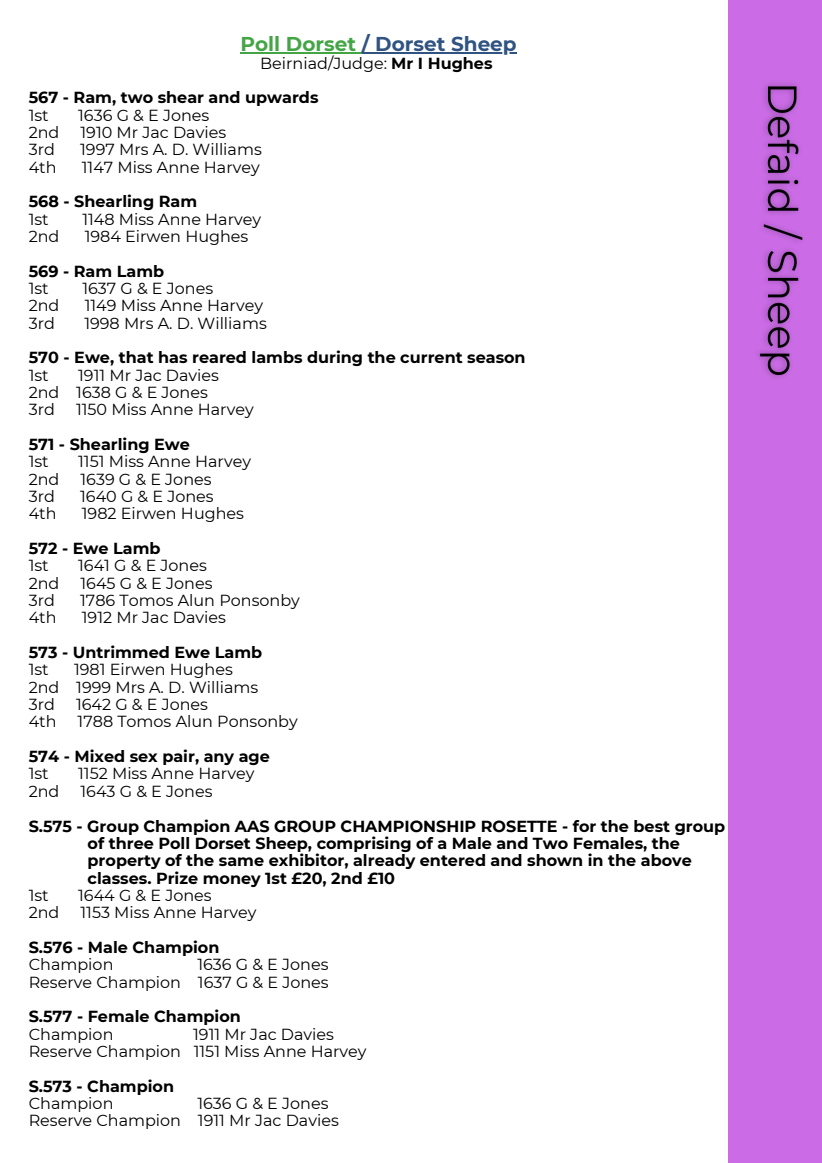
<style>
.page{position:relative;width:822px;height:1163px;background:#fff}
.page>*{position:absolute;margin:0;border:0;box-sizing:border-box;transform-origin:0 0}
.t1{font:700 20px "Montserrat";color:#305382}
.t2{font:16px/34.6px "Montserrat";color:#000}
.t3{font:700 16px/34.6px "Montserrat";color:#000}
.s1{color:#44a546}
.s2{font-weight:700}
.s3{font-weight:400}
</style>
<div class="page">
<div style="left:729px;top:0;width:93px;height:1162px;background:#cb6ce6"></div>
<img style="left:758px;top:83px;width:45px;height:295px">
<hr style="left:240px;top:52px;width:122px;height:2px;background:#44a546">
<hr style="left:362px;top:52px;width:155px;height:2px;background:#305382">
<p class="t1" style="left:240px;top:32px;width:278px"><span class="s1">Poll Dorset</span> / Dorset Sheep</p>
<p class="t2" style="left:260px;top:45px;width:234px">Beirniad/Judge: <span class="s2">Mr I Hughes</span></p>
<p class="t3" style="left:29px;top:80px;width:291px">567 - Ram, two shear and upwards</p>
<p class="t2" style="left:29px;top:97px;width:22px">1st</p>
<p class="t2" style="left:78px;top:97px;width:133px">1636 G &amp; E Jones</p>
<p class="t2" style="left:29px;top:115px;width:32px">2nd</p>
<p class="t2" style="left:80px;top:115px;width:147px">1910 Mr Jac Davies</p>
<p class="t2" style="left:29px;top:132px;width:28px">3rd</p>
<p class="t2" style="left:80px;top:132px;width:183px">1997 Mrs A. D. Williams</p>
<p class="t2" style="left:29px;top:149px;width:29px">4th</p>
<p class="t2" style="left:82px;top:149px;width:180px">1147 Miss Anne Harvey</p>
<p class="t3" style="left:29px;top:184px;width:170px">568 - Shearling Ram</p>
<p class="t2" style="left:29px;top:201px;width:22px">1st</p>
<p class="t2" style="left:82px;top:201px;width:180px">1148 Miss Anne Harvey</p>
<p class="t2" style="left:29px;top:219px;width:32px">2nd</p>
<p class="t2" style="left:85px;top:219px;width:165px">1984 Eirwen Hughes</p>
<p class="t3" style="left:29px;top:253px;width:137px">569 - Ram Lamb</p>
<p class="t2" style="left:29px;top:271px;width:22px">1st</p>
<p class="t2" style="left:82px;top:271px;width:132px">1637 G &amp; E Jones</p>
<p class="t2" style="left:29px;top:288px;width:32px">2nd</p>
<p class="t2" style="left:85px;top:288px;width:180px">1149 Miss Anne Harvey</p>
<p class="t2" style="left:29px;top:305px;width:28px">3rd</p>
<p class="t2" style="left:84px;top:305px;width:184px">1998 Mrs A. D. Williams</p>
<p class="t3" style="left:29px;top:340px;width:498px">570 - Ewe, that has reared lambs during the current season</p>
<p class="t2" style="left:29px;top:357px;width:22px">1st</p>
<p class="t2" style="left:78px;top:357px;width:142px">1911 Mr Jac Davies</p>
<p class="t2" style="left:29px;top:375px;width:181px">2nd 1638 G &amp; E Jones</p>
<p class="t2" style="left:29px;top:392px;width:28px">3rd</p>
<p class="t2" style="left:76px;top:392px;width:179px">1150 Miss Anne Harvey</p>
<p class="t3" style="left:29px;top:427px;width:163px">571 - Shearling Ewe</p>
<p class="t2" style="left:29px;top:444px;width:22px">1st</p>
<p class="t2" style="left:78px;top:444px;width:174px">1151 Miss Anne Harvey</p>
<p class="t2" style="left:29px;top:461px;width:32px">2nd</p>
<p class="t2" style="left:80px;top:461px;width:133px">1639 G &amp; E Jones</p>
<p class="t2" style="left:29px;top:479px;width:28px">3rd</p>
<p class="t2" style="left:80px;top:479px;width:135px">1640 G &amp; E Jones</p>
<p class="t2" style="left:29px;top:496px;width:29px">4th</p>
<p class="t2" style="left:29px;top:496px;width:217px;text-indent:53px">1982 Eirwen Hughes<br><span class="s2">572 - Ewe Lamb</span></p>
<p class="t2" style="left:29px;top:548px;width:22px">1st</p>
<p class="t2" style="left:78px;top:548px;width:130px">1641 G &amp; E Jones</p>
<p class="t2" style="left:29px;top:565px;width:32px">2nd</p>
<p class="t2" style="left:80px;top:565px;width:134px">1645 G &amp; E Jones</p>
<p class="t2" style="left:29px;top:583px;width:28px">3rd</p>
<p class="t2" style="left:80px;top:583px;width:221px">1786 Tomos Alun Ponsonby</p>
<p class="t2" style="left:29px;top:600px;width:29px">4th</p>
<p class="t3" style="left:29px;top:600px;width:235px;text-indent:53px"><span class="s3">1912 Mr Jac Davies<br></span>573 - Untrimmed Ewe Lamb</p>
<p class="t2" style="left:29px;top:652px;width:22px">1st</p>
<p class="t2" style="left:74px;top:652px;width:160px">1981 Eirwen Hughes</p>
<p class="t2" style="left:29px;top:669px;width:231px">2nd 1999 Mrs A. D. Williams</p>
<p class="t2" style="left:29px;top:687px;width:28px">3rd</p>
<p class="t2" style="left:76px;top:687px;width:134px">1642 G &amp; E Jones</p>
<p class="t2" style="left:29px;top:704px;width:29px">4th</p>
<p class="t3" style="left:29px;top:704px;width:271px;text-indent:49px"><span class="s3">1788 Tomos Alun Ponsonby<br></span>574 - Mixed sex pair, any age</p>
<p class="t2" style="left:29px;top:756px;width:22px">1st</p>
<p class="t2" style="left:78px;top:756px;width:178px">1152 Miss Anne Harvey</p>
<p class="t2" style="left:29px;top:773px;width:32px">2nd</p>
<p class="t3" style="left:29px;top:773px;width:698px;text-indent:52px"><span class="s3">1643 G &amp; E Jones<br></span>S.575 - Group Champion AAS GROUP CHAMPIONSHIP ROSETTE - for the best group</p>
<p class="t3" style="left:88px;top:825px;width:594px">of three Poll Dorset Sheep, comprising of a Male and Two Females, the</p>
<p class="t3" style="left:88px;top:843px;width:606px">property of the same exhibitor, already entered and shown in the above</p>
<p class="t3" style="left:88px;top:860px;width:309px">classes. Prize money 1st £20, 2nd £10</p>
<p class="t2" style="left:29px;top:877px;width:22px">1st</p>
<p class="t2" style="left:78px;top:877px;width:135px">1644 G &amp; E Jones</p>
<p class="t2" style="left:29px;top:895px;width:32px">2nd</p>
<p class="t2" style="left:80px;top:895px;width:178px">1153 Miss Anne Harvey</p>
<p class="t3" style="left:29px;top:929px;width:192px">S.576 - Male Champion</p>
<p class="t2" style="left:29px;top:947px;width:86px">Champion</p>
<p class="t2" style="left:197px;top:947px;width:133px">1636 G &amp; E Jones</p>
<p class="t2" style="left:29px;top:964px;width:302px">Reserve Champion 1637 G &amp; E Jones</p>
<p class="t3" style="left:29px;top:999px;width:214px">S.577 - Female Champion</p>
<p class="t2" style="left:29px;top:1016px;width:86px">Champion</p>
<p class="t2" style="left:193px;top:1016px;width:142px">1911 Mr Jac Davies</p>
<p class="t2" style="left:29px;top:1033px;width:339px">Reserve Champion 1151 Miss Anne Harvey</p>
<p class="t3" style="left:29px;top:1068px;width:147px">S.573 - Champion</p>
<p class="t2" style="left:29px;top:1085px;width:86px">Champion</p>
<p class="t2" style="left:197px;top:1085px;width:133px">1636 G &amp; E Jones</p>
<p class="t2" style="left:29px;top:1103px;width:312px">Reserve Champion 1911 Mr Jac Davies</p>
</div>
